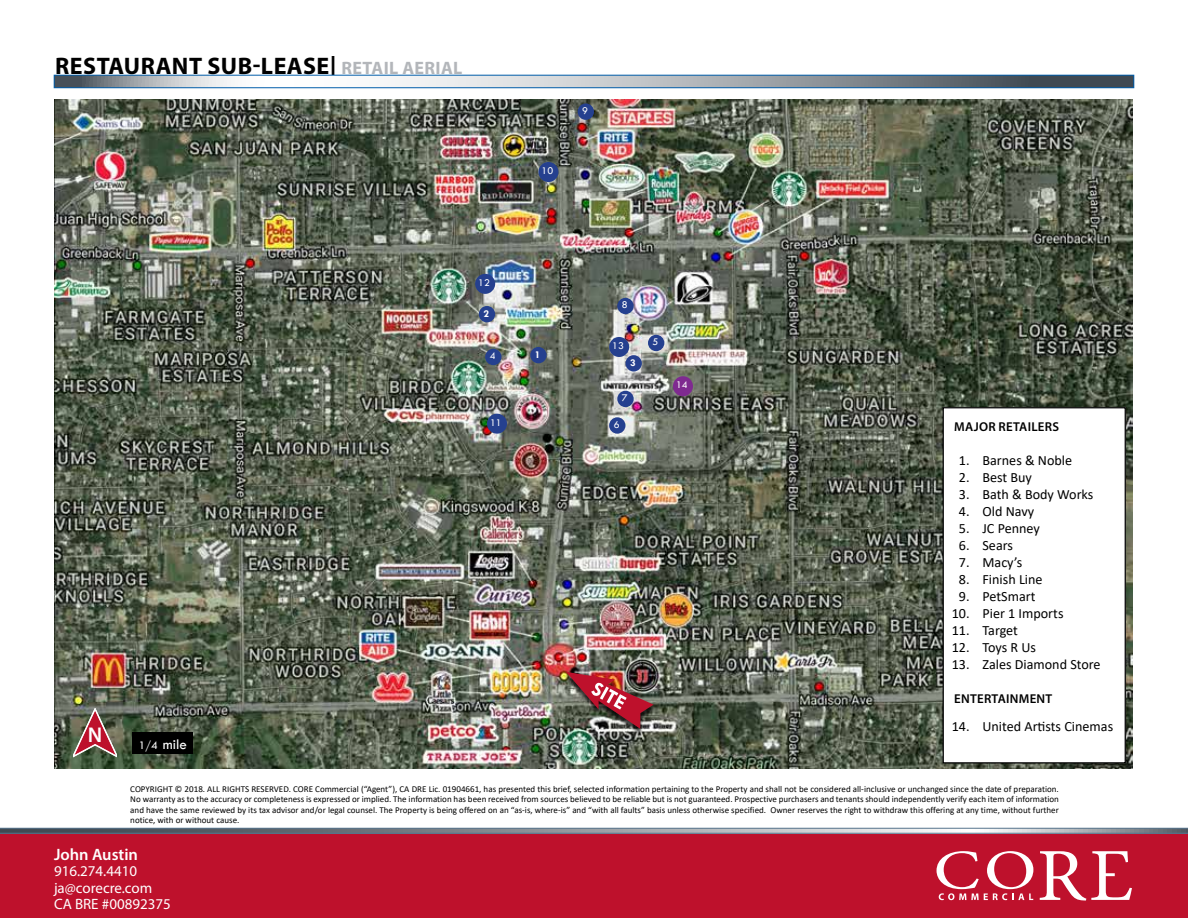
<style>
.page{position:relative;width:1188px;height:918px;background:#fff}
.page>*{position:absolute;margin:0;border:0;box-sizing:border-box;transform-origin:0 0}
.t1{font:700 24px "Myriad Pro";letter-spacing:.02em;color:#000}
.t2{font:600 21.45px "Myriad Pro";color:#fff}
.t3{font:600 16.5px "Myriad Pro";color:#fff}
.t4{font:15px/16.5px "Myriad Pro";color:#fff}
.t5{font:15px "Tw Cen";color:#fff}
.t6{font:14.1px "Calibri";color:#000}
.t7{font:600 12.9px "Myriad Pro";letter-spacing:.02em;color:#000}
.t8{font:10.65px "Tw Cen";color:#fff}
.t9{font:700 10.65px "Tw Cen";color:#fff}
.t10{font:9px/10.5px "Calibri";color:#000;text-align:justify}
.s1{font-size:18px;color:#b3b6ba}
.s2{font-size:12px}
</style>
<div class="page">
<div style="left:0;top:834px;width:1188px;height:84px;background:#be112c"></div>
<svg style="left:937px;top:851px;width:96px;height:49px"></svg>
<svg style="left:1040px;top:851px;width:92px;height:50px"></svg>
<svg style="left:0;top:828px;width:1188px;height:6px;background:#808c97"></svg>
<svg style="left:56px;top:77px;width:1076px;height:9px"></svg>
<div style="left:54px;top:75px;width:1080px;height:13px;border:1px solid #005daa"></div>
<img style="left:55px;top:99px;width:1078px;height:669px">
<div style="left:943px;top:408px;width:182px;height:355px;background:#fff"></div>
<div style="left:943px;top:407px;width:183px;height:357px;border:1px solid #000"></div>
<div style="left:530px;top:347px;width:17px;height:16px;background:#25408f;border-radius:50%"></div>
<div style="left:479px;top:306px;width:16px;height:16px;background:#25408f;border-radius:50%"></div>
<div style="left:625px;top:355px;width:17px;height:17px;background:#25408f;border-radius:50%"></div>
<div style="left:648px;top:335px;width:16px;height:16px;background:#25408f;border-radius:50%"></div>
<div style="left:609px;top:417px;width:17px;height:17px;background:#25408f;border-radius:50%"></div>
<div style="left:617px;top:391px;width:17px;height:16px;background:#25408f;border-radius:50%"></div>
<div style="left:617px;top:298px;width:17px;height:16px;background:#25408f;border-radius:50%"></div>
<div style="left:538px;top:162px;width:20px;height:20px;background:#25408f;border-radius:50%"></div>
<div style="left:487px;top:414px;width:20px;height:20px;background:#25408f;border-radius:50%"></div>
<div style="left:475px;top:274px;width:20px;height:20px;background:#25408f;border-radius:50%"></div>
<div style="left:609px;top:337px;width:20px;height:20px;background:#25408f;border-radius:50%"></div>
<div style="left:673px;top:376px;width:20px;height:20px;background:#7f2a90;border-radius:50%"></div>
<div style="left:578px;top:104px;width:16px;height:16px;background:#25408f;border-radius:50%"></div>
<div style="left:485px;top:349px;width:17px;height:16px;background:#25408f;border-radius:50%"></div>
<svg style="left:73px;top:708px;width:44px;height:50px;background:#8a5b57"></svg>
<div style="left:133px;top:732px;width:60px;height:22px;background:#000"></div>
<div style="left:563px;top:673px;width:93px;height:63px;background:#000;opacity:.75"></div>
<img style="left:566px;top:672px;width:88px;height:57px">
<h1 class="t1" style="left:55px;top:50px;width:409px">RESTAURANT SUB-LEASE| <span class="s1">RETAIL AERIAL</span></h1>
<p class="t8" style="left:542px;top:164px;width:13px">10</p>
<p class="t8" style="left:582px;top:104px;width:7px">9</p>
<p class="t8" style="left:478px;top:276px;width:13px">12</p>
<p class="t9" style="left:483px;top:307px;width:7px">2</p>
<p class="t8" style="left:490px;top:350px;width:7px">4</p>
<p class="t8" style="left:490px;top:416px;width:13px">11</p>
<p class="t9" style="left:535px;top:348px;width:7px">1</p>
<p class="t8" style="left:622px;top:299px;width:7px">8</p>
<p class="t8" style="left:612px;top:339px;width:13px">13</p>
<p class="t9" style="left:630px;top:356px;width:7px">3</p>
<p class="t8" style="left:622px;top:392px;width:7px">7</p>
<p class="t8" style="left:614px;top:418px;width:7px">6</p>
<p class="t8" style="left:653px;top:336px;width:7px">5</p>
<p class="t8" style="left:676px;top:379px;width:13px">14</p>
<h2 class="t2" style="left:88px;top:721px;width:16px">N</h2>
<h3 class="t5" style="left:139px;top:736px;width:50px"><span class="s2">1/4</span> mile</h3>
<h3 class="t7" style="left:954px;top:418px;width:106px">MAJOR RETAILERS</h3>
<h3 class="t6" style="left:959px;top:450px;width:115px">1. Barnes &amp; Noble</h3>
<h3 class="t6" style="left:959px;top:467px;width:75px">2. Best Buy</h3>
<h3 class="t6" style="left:959px;top:484px;width:136px">3. Bath &amp; Body Works</h3>
<h3 class="t6" style="left:959px;top:501px;width:77px">4. Old Navy</h3>
<h3 class="t6" style="left:959px;top:518px;width:83px">5. JC Penney</h3>
<h3 class="t6" style="left:959px;top:535px;width:56px">6. Sears</h3>
<h3 class="t6" style="left:959px;top:552px;width:65px">7. Macy’s</h3>
<h3 class="t6" style="left:959px;top:569px;width:85px">8. Finish Line</h3>
<h3 class="t6" style="left:959px;top:586px;width:78px">9. PetSmart</h3>
<h3 class="t6" style="left:952px;top:603px;width:113px">10. Pier 1 Imports</h3>
<h3 class="t6" style="left:952px;top:620px;width:68px">11. Target</h3>
<h3 class="t6" style="left:952px;top:637px;width:86px">12. Toys R Us</h3>
<h3 class="t6" style="left:952px;top:654px;width:151px">13. Zales Diamond Store</h3>
<h3 class="t7" style="left:954px;top:690px;width:99px">ENTERTAINMENT</h3>
<h3 class="t6" style="left:952px;top:717px;width:163px">14. United Artists Cinemas</h3>
<p class="t10" style="left:130px;top:783px;width:930px">COPYRIGHT © 2018. ALL RIGHTS RESERVED. CORE Commercial (“Agent”), CA DRE Lic. 01904661, has presented this brief, selected information pertaining to the Property and shall not be considered all-inclusive or unchanged since the date of preparation.<br>No warranty as to the accuracy or completeness is expressed or implied. The information has been received from sources believed to be reliable but is not guaranteed. Prospective purchasers and tenants should independently verify each item of information and have the same reviewed by its tax advisor and/or legal counsel. The Property is being offered on an “as-is, where-is” and “with all faults” basis unless otherwise specified. Owner reserves the right to withdraw this offering at any time, without further notice, with or without cause.</p>
<h3 class="t3" style="left:54px;top:844px;width:86px">John Austin</h3>
<h3 class="t4" style="left:54px;top:863px;width:118px">916.274.4410 ja@corecre.com<br>CA BRE #00892375</h3>
</div>
